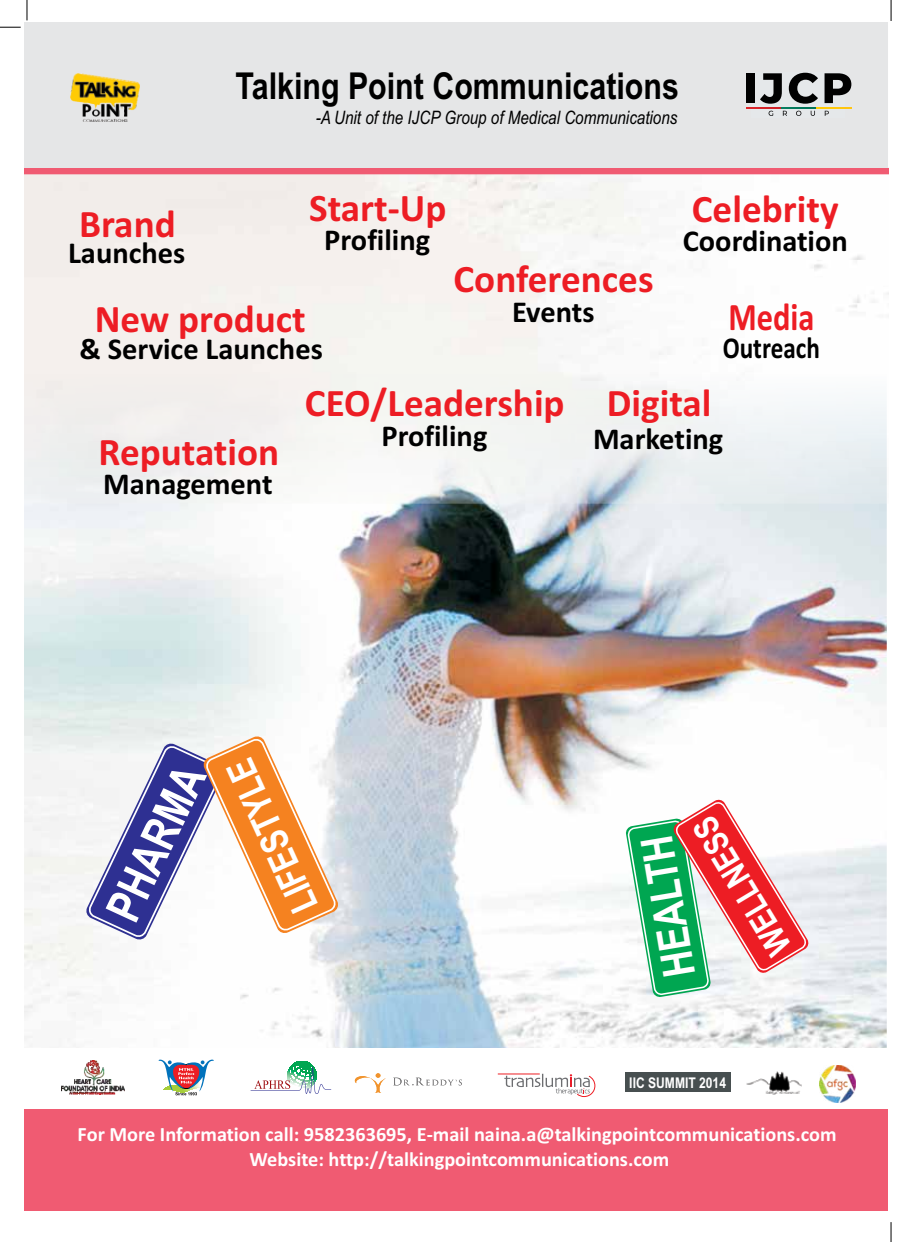
<style>
.page{position:relative;width:918px;height:1242px;background:#fff}
.page>*{position:absolute;margin:0;border:0;box-sizing:border-box;transform-origin:0 0}
.t1{font:700 47.25px "Arial";color:#fff;scale:.8 1}
.t2{font:700 44.4px "Arial";color:#fff;scale:.81 1}
.t3{font:700 39.15px "Calibri";color:#ed1d24}
.t4{font:700 39.15px "Calibri";color:#ed1d24;scale:.83 1}
.t5{font:700 38.55px "Arial";color:#fff;scale:.8 1}
.t6{font:700 37.05px "Arial Narrow";color:#000}
.t7{font:700 34.5px "Arial";color:#fff;scale:.81 1}
.t8{font:700 30.45px "Calibri";color:#000}
.t9{font:700 30.45px "Calibri";color:#000;scale:.83 1}
.t10{font:700 20.25px/24.8px "Calibri";color:#fff;text-align:center}
.t11{font:italic 18.6px "Arial Narrow";color:#000}
.t12{font:700 14.7px "Arial Narrow";color:#fff}
</style>
<div class="page">
<svg style="left:891px;top:1222px;width:1px;height:20px"></svg>
<svg style="left:891px;top:0;width:1px;height:21px"></svg>
<svg style="left:0;top:27px;width:21px;height:1px"></svg>
<svg style="left:27px;top:0;width:1px;height:20px"></svg>
<img style="left:24px;top:504px;width:863px;height:544px">
<div style="left:24px;top:1109px;width:864px;height:101px;background:#f05b72"></div>
<img style="left:24px;top:174px;width:864px;height:330px">
<div style="left:24px;top:168px;width:864px;height:6px;background:#f05b72"></div>
<div style="left:24px;top:22px;width:864px;height:146px;background:#e5e6e7"></div>
<img style="left:70px;top:74px;width:69px;height:47px">
<svg style="left:625px;top:799px;width:184px;height:199px"></svg>
<svg style="left:85px;top:735px;width:254px;height:206px"></svg>
<img style="left:61px;top:1060px;width:64px;height:35px">
<svg style="left:158px;top:1059px;width:56px;height:36px"></svg>
<svg style="left:251px;top:1061px;width:80px;height:33px"></svg>
<svg style="left:394px;top:1078px;width:68px;height:7px"></svg>
<svg style="left:354px;top:1073px;width:32px;height:20px"></svg>
<svg style="left:504px;top:1074px;width:92px;height:23px"></svg>
<hr style="left:498px;top:1074px;width:42px;height:1px;background:#ed1d24">
<div style="left:625px;top:1072px;width:106px;height:20px;background:#474f50"></div>
<img style="left:747px;top:1071px;width:54px;height:24px">
<img style="left:819px;top:1066px;width:37px;height:36px">
<hr style="left:747px;top:107px;width:33px;height:1px;background:#da2429">
<div style="left:747px;top:73px;width:8px;height:30px;background:#010101"></div>
<svg style="left:760px;top:73px;width:91px;height:43px"></svg>
<h3 class="t6" style="left:235px;top:62px;width:445px">Talking Point Communications</h3>
<p class="t11" style="left:316px;top:105px;width:363px">-A Unit of the IJCP Group of Medical Communications</p>
<h3 class="t3" style="left:79px;top:198px;width:98px">Brand</h3>
<h3 class="t8" style="left:68px;top:233px;width:119px">Launches</h3>
<h3 class="t3" style="left:309px;top:182px;width:139px">Start-Up</h3>
<h3 class="t8" style="left:324px;top:220px;width:107px">Profiling</h3>
<h3 class="t3" style="left:95px;top:293px;width:213px">New product</h3>
<h3 class="t8" style="left:80px;top:328px;width:245px">&amp; Service Launches</h3>
<h3 class="t3" style="left:454px;top:253px;width:202px">Conferences</h3>
<h3 class="t8" style="left:512px;top:291px;width:84px">Events</h3>
<h3 class="t3" style="left:692px;top:183px;width:148px">Celebrity</h3>
<h3 class="t8" style="left:683px;top:221px;width:167px">Coordination</h3>
<h3 class="t4" style="left:729px;top:291px;width:105px">Media</h3>
<h3 class="t9" style="left:723px;top:328px;width:119px">Outreach</h3>
<h3 class="t3" style="left:99px;top:426px;width:182px">Reputation</h3>
<h3 class="t8" style="left:103px;top:464px;width:171px">Management</h3>
<h3 class="t3" style="left:305px;top:377px;width:261px">CEO/Leadership</h3>
<h3 class="t8" style="left:382px;top:416px;width:107px">Profiling</h3>
<h3 class="t3" style="left:607px;top:377px;width:106px">Digital</h3>
<h3 class="t8" style="left:593px;top:419px;width:132px">Marketing</h3>
<h1 class="t1" style="left:92px;top:904px;width:209px;rotate:-64deg">PHARMA</h1>
<h3 class="t5" style="left:283px;top:921px;width:208px;rotate:-114deg">LIFESTYLE</h3>
<h3 class="t7" style="left:763px;top:964px;width:193px;rotate:-121deg">WELLNESS</h3>
<h2 class="t2" style="left:652px;top:981px;width:178px;rotate:-100deg">HEALTH</h2>
<p class="t12" style="left:629px;top:1073px;width:98px">IIC SUMMIT 2014</p>
<p class="t10" style="left:78px;top:1124px;width:761px">For More Information call: 9582363695, E-mail naina.a@talkingpointcommunications.com<br>Website: http://talkingpointcommunications.com</p>
</div>
